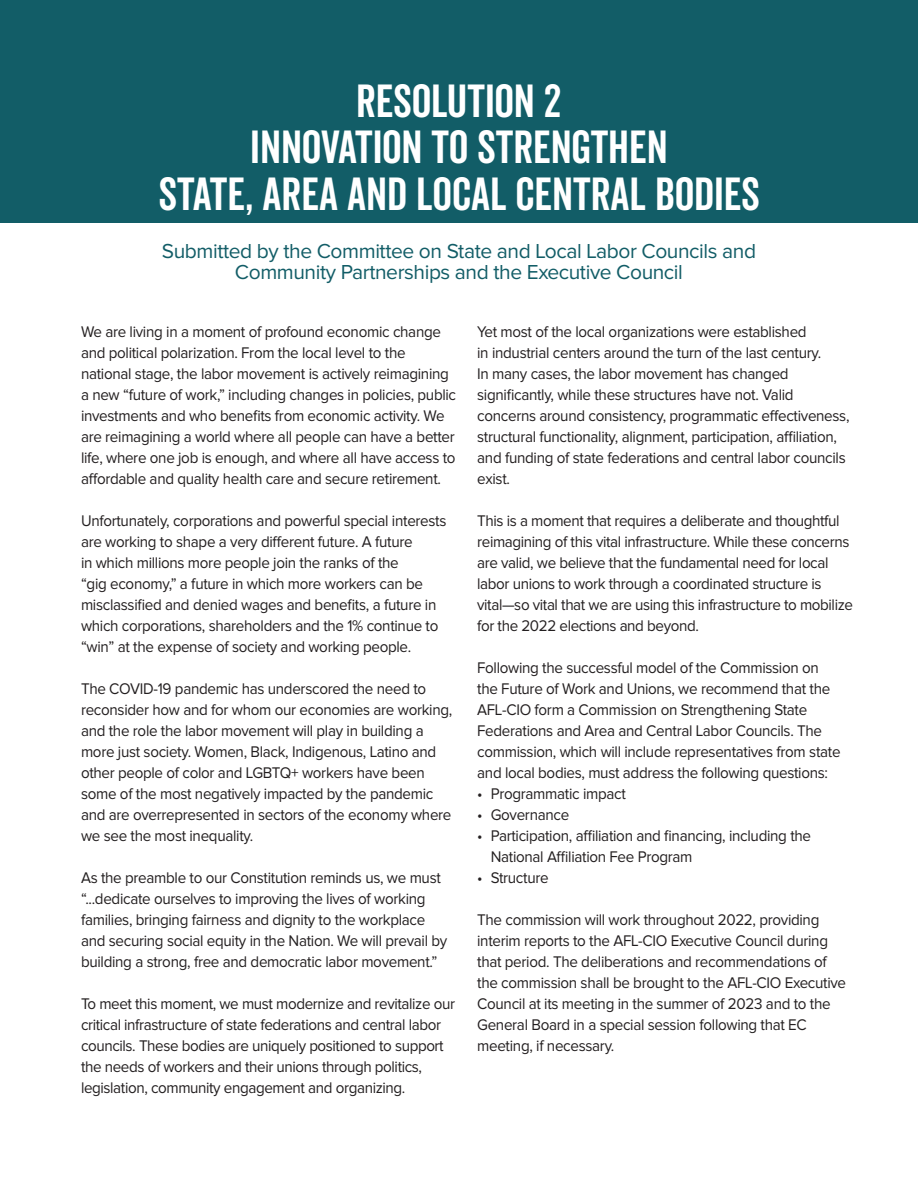
<style>
.page{position:relative;width:918px;height:1188px;background:#fff}
.page>*{position:absolute;margin:0;border:0;box-sizing:border-box;transform-origin:0 0}
.t1{font:45px/46.5px "Veneer Clean";color:#fff;text-align:center}
.t2{font:21px/21px "Proxima Nova";letter-spacing:-.02em;color:#125d67;text-align:center}
.t3{font:15.9px/21px "Proxima Nova";letter-spacing:-.02em;color:#231f20;scale:.95 1}
</style>
<div class="page">
<div style="left:0;top:0;width:918px;height:222px;background:#125d67"></div>
<h1 class="t1" style="left:158px;top:77px;width:603px">RESOLUTION 2<br>INNOVATION TO STRENGTHEN<br>STATE, AREA AND LOCAL CENTRAL BODIES</h1>
<h2 class="t2" style="left:162px;top:241px;width:596px">Submitted by the Committee on State and Local Labor Councils and<br>Community Partnerships and the Executive Council</h2>
<p class="t3" style="left:81px;top:321px;width:396px">We are living in a moment of profound economic change and political polarization. From the local level to the national stage, the labor movement is actively reimagining a new “future of work,” including changes in policies, public investments and who benefits from economic activity. We are reimagining a world where all people can have a better life, where one job is enough, and where all have access to affordable and quality health care and secure retirement.</p>
<p class="t3" style="left:81px;top:510px;width:386px">Unfortunately, corporations and powerful special interests are working to shape a very different future. A future<br>in which millions more people join the ranks of the<br>“gig economy,” a future in which more workers can be misclassified and denied wages and benefits, a future in which corporations, shareholders and the 1% continue to “win” at the expense of society and working people.</p>
<p class="t3" style="left:81px;top:678px;width:392px">The COVID-19 pandemic has underscored the need to reconsider how and for whom our economies are working, and the role the labor movement will play in building a more just society. Women, Black, Indigenous, Latino and other people of color and LGBTQ+ workers have been some of the most negatively impacted by the pandemic and are overrepresented in sectors of the economy where we see the most inequality.</p>
<p class="t3" style="left:81px;top:867px;width:387px">As the preamble to our Constitution reminds us, we must “...dedicate ourselves to improving the lives of working families, bringing fairness and dignity to the workplace and securing social equity in the Nation. We will prevail by building a strong, free and democratic labor movement.”</p>
<p class="t3" style="left:81px;top:993px;width:395px">To meet this moment, we must modernize and revitalize our critical infrastructure of state federations and central labor councils. These bodies are uniquely positioned to support the needs of workers and their unions through politics, legislation, community engagement and organizing.</p>
<p class="t3" style="left:477px;top:321px;width:393px">Yet most of the local organizations were established<br>in industrial centers around the turn of the last century.<br>In many cases, the labor movement has changed significantly, while these structures have not. Valid concerns around consistency, programmatic effectiveness, structural functionality, alignment, participation, affiliation, and funding of state federations and central labor councils exist.</p>
<p class="t3" style="left:477px;top:510px;width:397px">This is a moment that requires a deliberate and thoughtful reimagining of this vital infrastructure. While these concerns are valid, we believe that the fundamental need for local labor unions to work through a coordinated structure is vital—so vital that we are using this infrastructure to mobilize for the 2022 elections and beyond.</p>
<p class="t3" style="left:477px;top:657px;width:384px">Following the successful model of the Commission on the Future of Work and Unions, we recommend that the AFL-CIO form a Commission on Strengthening State Federations and Area and Central Labor Councils. The commission, which will include representatives from state and local bodies, must address the following questions:</p>
<p class="t3" style="left:477px;top:784px;width:158px">• Programmatic impact</p>
<p class="t3" style="left:477px;top:805px;width:98px">• Governance</p>
<p class="t3" style="left:491px;top:826px;width:339px;text-indent:-14px">• Participation, affiliation and financing, including the<br>National Affiliation Fee Program</p>
<p class="t3" style="left:477px;top:868px;width:77px">• Structure</p>
<p class="t3" style="left:477px;top:910px;width:390px">The commission will work throughout 2022, providing interim reports to the AFL-CIO Executive Council during that period. The deliberations and recommendations of the commission shall be brought to the AFL-CIO Executive Council at its meeting in the summer of 2023 and to the General Board in a special session following that EC meeting, if necessary.</p>
</div>
